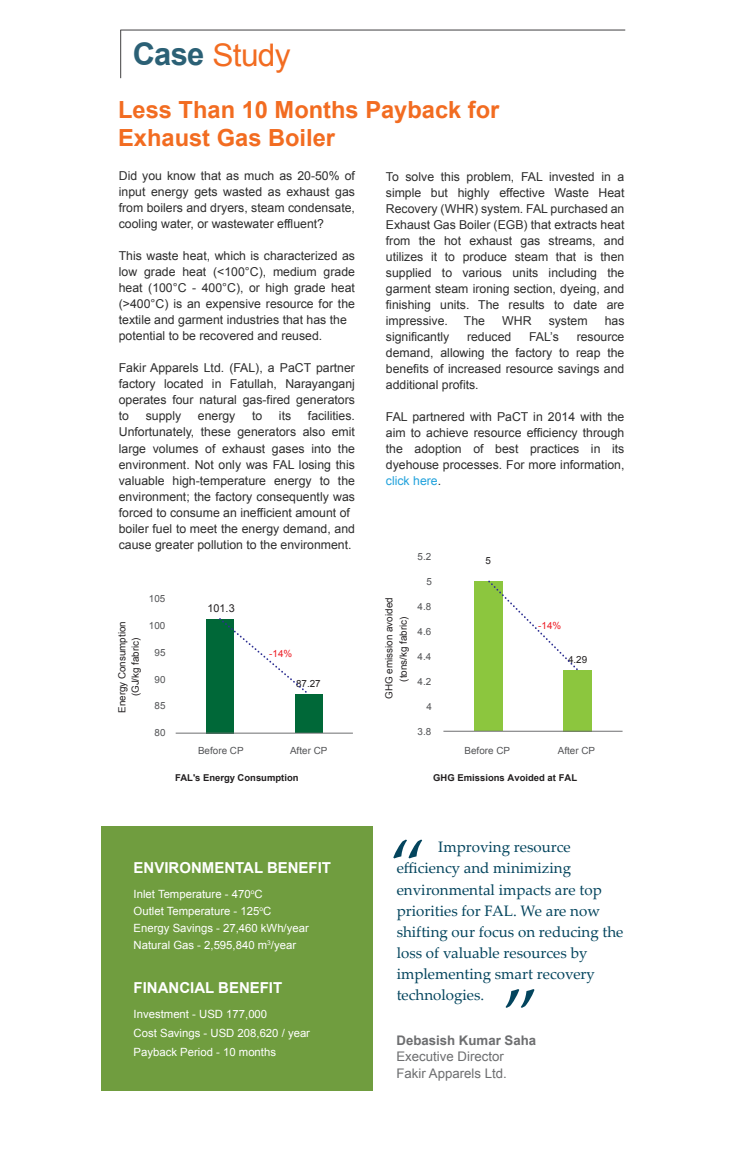
<style>
.page{position:relative;width:745px;height:1151px;background:#fff}
.page>*{position:absolute;margin:0;border:0;box-sizing:border-box;transform-origin:0 0}
.t1{font:73px "Palatino Linotype";color:#03445d}
.t2{font:31.12px "Arial";letter-spacing:-.02em;color:#f26c21}
.t3{font:700 23.62px/27.5px "Arial";color:#f26c21}
.t4{font:15.12px/21.1px "Palatino Linotype";color:#03445d}
.t5{font:700 15.12px "Arial";color:#fff}
.t6{font:13.25px/16.6px "Arial";color:#6d6e70}
.t7{font:700 13.25px "Arial";color:#6d6e70}
.t8{font:12.25px/16px "Arial";color:#2d2d2d;text-align:justify}
.t9{font:11.38px/17px "Arial";color:#fff}
.t10{font:10.88px "Arial";color:#221f20}
.t11{font:9.88px/14.4px "Arial";color:#221f20;text-align:center}
.t12{font:9.88px "Arial";color:#525355}
.t13{font:9.88px "Arial";color:#ed1c24}
.t14{font:700 9.5px "Arial";color:#221f20}
.s1{font-weight:700;color:#05445d}
.s2{color:#21a2dc}
</style>
<div class="page">
<div style="left:101px;top:826px;width:271px;height:265px;background:#709d3f"></div>
<hr style="left:120px;top:30px;width:1px;height:48px;background:#414042">
<hr style="left:120px;top:30px;width:505px;height:1px;background:#414042">
<div style="left:563px;top:670px;width:28px;height:61px;background:#8cc63e"></div>
<div style="left:474px;top:581px;width:28px;height:150px;background:#8cc63e"></div>
<hr style="left:443px;top:731px;width:179px;height:1px;background:#6d6e70">
<svg style="left:488px;top:580px;width:90px;height:93px"></svg>
<div style="left:294px;top:694px;width:28px;height:39px;background:#006838"></div>
<div style="left:206px;top:619px;width:28px;height:114px;background:#006838"></div>
<hr style="left:175px;top:733px;width:177px;height:1px;background:#6d6e70">
<svg style="left:219px;top:618px;width:88px;height:79px"></svg>
<h2 class="t2" style="left:132px;top:34px;width:160px"><span class="s1">Case</span> Study</h2>
<h3 class="t3" style="left:118px;top:97px;width:382px">Less Than 10 Months Payback for<br>Exhaust Gas Boiler</h3>
<p class="t8" style="left:119px;top:167px;width:237px">Did you know that as much as 20-50% of input energy gets wasted as exhaust gas from boilers and dryers, steam condensate, cooling water, or wastewater effluent?</p>
<p class="t8" style="left:119px;top:248px;width:237px;text-align:left">This waste heat, which is characterized as low grade heat (&lt;100°C), medium grade heat (100°C - 400°C), or high grade heat (&gt;400°C) is an expensive resource for the textile and garment industries that has the potential to be recovered and reused.</p>
<p class="t8" style="left:119px;top:360px;width:237px">Fakir Apparels Ltd. (FAL), a PaCT partner factory located in Fatullah, Narayanganj operates four natural gas-fired generators to</p>
<p class="t8" style="left:385px;top:168px;width:240px">To solve this problem, FAL invested in a simple but highly effective Waste Heat Recovery (WHR) system. FAL purchased an Exhaust Gas Boiler (EGB) that extracts heat from the hot exhaust gas streams, and utilizes it to produce steam that is then supplied to various units including the garment steam ironing section, dyeing, and finishing units. The results to date are impressive.</p>
<p class="t8" style="left:463px;top:313px;width:23px">The</p>
<p class="t8" style="left:502px;top:313px;width:31px">WHR</p>
<p class="t8" style="left:548px;top:313px;width:40px">system</p>
<p class="t8" style="left:604px;top:313px;width:21px">has</p>
<p class="t8" style="left:385px;top:329px;width:65px">significantly</p>
<p class="t8" style="left:467px;top:329px;width:46px">reduced</p>
<p class="t8" style="left:529px;top:329px;width:31px">FAL’s</p>
<p class="t8" style="left:385px;top:329px;width:240px;text-indent:191px">resource demand, allowing the factory to reap the benefits of increased resource savings and additional profits.</p>
<p class="t8" style="left:385px;top:409px;width:240px">FAL partnered with PaCT in 2014 with the aim to achieve resource efficiency through the adoption of best practices in its dyehouse processes. For more information, <span class="s2">click here</span>.</p>
<p class="t8" style="left:119px;top:408px;width:237px;text-align:left;text-indent:189px">facilities.<br>Unfortunately, these generators also emit large volumes of exhaust gases into the environment. Not only was FAL losing this valuable high-temperature energy to the environment; the factory consequently was forced to consume an inefficient amount of boiler fuel to meet the energy demand, and cause greater pollution to the environment.</p>
<p class="t8" style="left:146px;top:408px;width:37px">supply</p>
<p class="t8" style="left:198px;top:408px;width:39px">energy</p>
<p class="t8" style="left:252px;top:408px;width:12px">to</p>
<p class="t8" style="left:279px;top:408px;width:14px">its</p>
<p class="t12" style="left:417px;top:550px;width:15px">5.2</p>
<p class="t11" style="left:485px;top:553px;width:7px">5</p>
<p class="t12" style="left:426px;top:575px;width:7px">5</p>
<p class="t11" style="left:115px;top:713px;width:93px;line-height:13.2px;rotate:-90deg">Energy Consumption (GJ/kg fabric)</p>
<p class="t12" style="left:149px;top:592px;width:18px">105</p>
<p class="t12" style="left:149px;top:619px;width:18px">100</p>
<p class="t12" style="left:154px;top:646px;width:12px">95</p>
<p class="t12" style="left:154px;top:673px;width:12px">90</p>
<p class="t12" style="left:154px;top:699px;width:12px">85</p>
<p class="t10" style="left:207px;top:601px;width:29px">101.3</p>
<p class="t13" style="left:269px;top:647px;width:25px">-14%</p>
<p class="t11" style="left:296px;top:676px;width:26px">87.27</p>
<p class="t11" style="left:382px;top:699px;width:103px;rotate:-90deg">GHG emission avoided (tons/kg fabric)</p>
<p class="t12" style="left:417px;top:600px;width:15px">4.8</p>
<p class="t12" style="left:417px;top:625px;width:15px">4.6</p>
<p class="t12" style="left:417px;top:650px;width:15px">4.4</p>
<p class="t12" style="left:417px;top:675px;width:15px">4.2</p>
<p class="t12" style="left:426px;top:700px;width:7px">4</p>
<p class="t13" style="left:538px;top:619px;width:25px">-14%</p>
<p class="t11" style="left:567px;top:652px;width:21px">4.29</p>
<p class="t12" style="left:154px;top:726px;width:12px">80</p>
<p class="t12" style="left:417px;top:725px;width:15px">3.8</p>
<p class="t12" style="left:198px;top:743px;width:47px">Before CP</p>
<p class="t12" style="left:290px;top:743px;width:39px">After CP</p>
<p class="t12" style="left:464px;top:743px;width:47px">Before CP</p>
<p class="t12" style="left:557px;top:743px;width:39px">After CP</p>
<p class="t14" style="left:175px;top:771px;width:125px">FAL's Energy Consumption</p>
<p class="t14" style="left:433px;top:771px;width:145px">GHG Emissions Avoided at FAL</p>
<p class="t5" style="left:133px;top:858px;width:199px">ENVIRONMENTAL BENEFIT</p>
<p class="t9" style="left:133px;top:885px;width:176px">Inlet Temperature - 470<sup>o</sup>C<br>Outlet Temperature - 125<sup>o</sup>C<br>Energy Savings - 27,460 kWh/year<br>Natural Gas - 2,595,840 m<sup>3</sup>/year</p>
<p class="t5" style="left:133px;top:978px;width:150px">FINANCIAL BENEFIT</p>
<p class="t9" style="left:133px;top:1004px;width:178px;line-height:18.9px">Investment - USD 177,000<br>Cost Savings - USD 208,620 / year<br>Payback Period - 10 months</p>
<h1 class="t1" style="left:389px;top:814px;width:38px">“</h1>
<p class="t4" style="left:396px;top:836px;width:228px;text-indent:42px">Improving resource efficiency and minimizing environmental impacts are top priorities for FAL. We are now shifting our focus on reducing the loss of valuable resources by implementing smart recovery technologies.</p>
<h1 class="t1" style="left:503px;top:963px;width:38px">”</h1>
<p class="t7" style="left:396px;top:1031px;width:141px">Debasish Kumar Saha</p>
<p class="t6" style="left:396px;top:1048px;width:112px">Executive Director<br>Fakir Apparels Ltd.</p>
</div>
